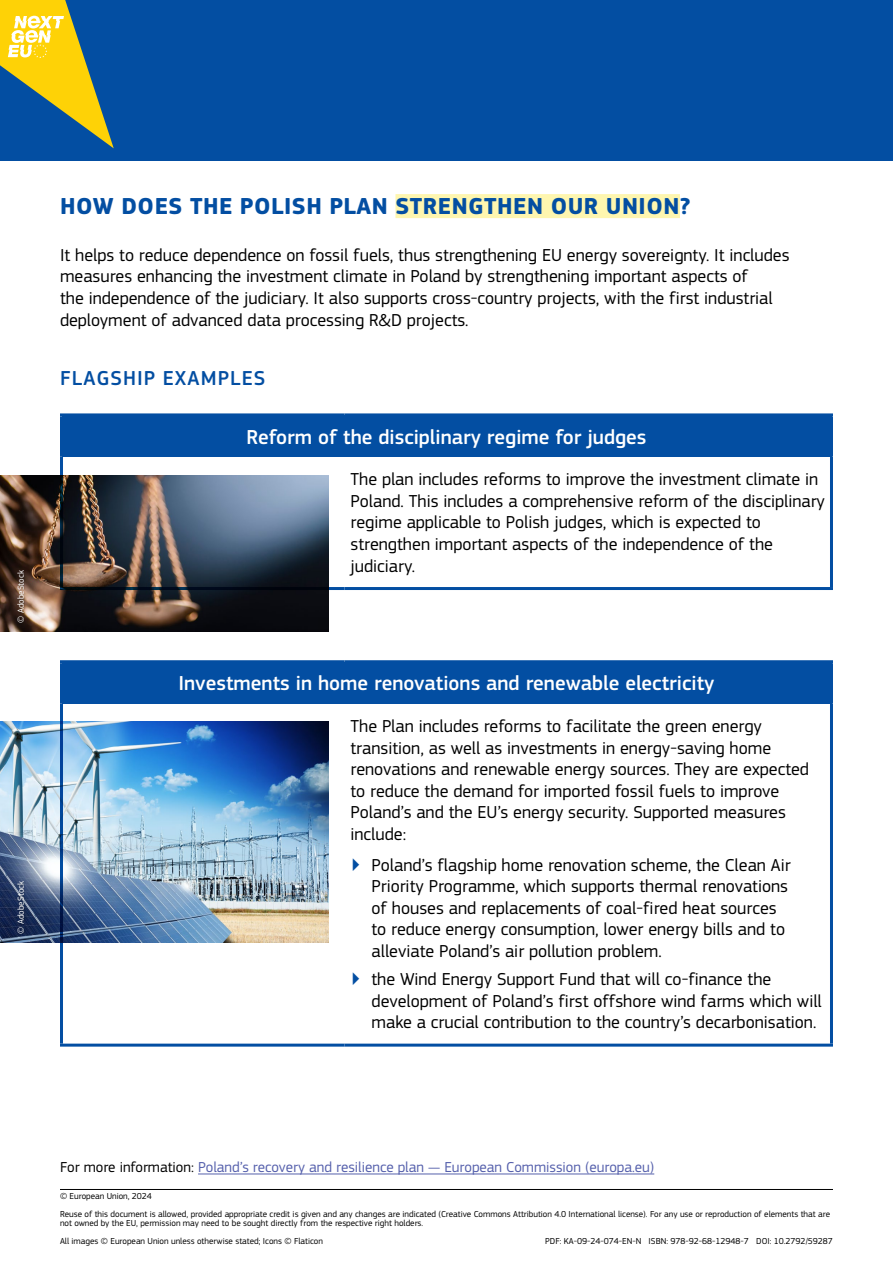
<style>
.page{position:relative;width:893px;height:1263px;background:#fff}
.page>*{position:absolute;margin:0;border:0;box-sizing:border-box;transform-origin:0 0}
.t1{font:700 24px "EC Square Sans Pro";letter-spacing:.02em;color:#034ea2}
.t2{font:500 21px "EC Square Sans Pro";color:#fff}
.t3{font:500 21px "EC Square Sans Pro";letter-spacing:.05em;color:#034ea2}
.t4{font:18px/21.6px "EC Square Sans Pro";color:#000}
.t5{font:15px "EC Square Sans Pro";color:#5560ac}
.t6{font:9px/18px "EC Square Sans Pro";color:#000}
.t7{font:9px "EC Square Sans Pro";color:#fff}
.s1{color:#034ea2}
.s2{color:#000}
</style>
<div class="page">
<div style="left:0;top:0;width:893px;height:160px;background:#034ea2"></div>
<hr style="left:198px;top:1174px;width:456px;height:1px;background:#5560ac">
<hr style="left:60px;top:1189px;width:773px;height:1px;background:#000">
<div style="left:395px;top:194px;width:285px;height:24px;background:#fef6af"></div>
<div style="left:62px;top:415px;width:769px;height:42px;background:#034ea2"></div>
<hr style="left:60px;top:416px;width:3px;height:41px;background:#034ea2">
<hr style="left:60px;top:413px;width:284px;height:3px;background:#034ea2">
<hr style="left:344px;top:413px;width:489px;height:3px;background:#034ea2">
<hr style="left:830px;top:416px;width:3px;height:41px;background:#034ea2">
<hr style="left:60px;top:457px;width:3px;height:130px;background:#034ea2">
<hr style="left:60px;top:587px;width:284px;height:3px;background:#034ea2">
<hr style="left:830px;top:457px;width:3px;height:130px;background:#034ea2">
<hr style="left:344px;top:587px;width:489px;height:3px;background:#034ea2">
<div style="left:62px;top:662px;width:769px;height:41px;background:#034ea2"></div>
<hr style="left:60px;top:663px;width:3px;height:40px;background:#034ea2">
<hr style="left:60px;top:660px;width:284px;height:3px;background:#034ea2">
<hr style="left:344px;top:660px;width:489px;height:3px;background:#034ea2">
<hr style="left:830px;top:663px;width:3px;height:40px;background:#034ea2">
<hr style="left:60px;top:703px;width:3px;height:340px;background:#034ea2">
<hr style="left:60px;top:1043px;width:284px;height:3px;background:#034ea2">
<hr style="left:830px;top:703px;width:3px;height:340px;background:#034ea2">
<hr style="left:344px;top:1043px;width:489px;height:3px;background:#034ea2">
<img style="left:0;top:475px;width:328px;height:156px">
<img style="left:0;top:722px;width:328px;height:220px">
<div style="left:16px;top:880px;width:10px;height:55px;background:#000;opacity:.36"></div>
<div style="left:16px;top:569px;width:10px;height:56px;background:#000;opacity:.36"></div>
<svg style="left:0;top:0;width:114px;height:148px"></svg>
<p class="t7" style="left:16px;top:623px;width:54px;rotate:-90deg">© AdobeStock</p>
<p class="t7" style="left:16px;top:934px;width:54px;rotate:-90deg">© AdobeStock</p>
<h1 class="t1" style="left:60px;top:191px;width:632px">HOW DOES THE POLISH PLAN STRENGTHEN OUR UNION?</h1>
<p class="t4" style="left:60px;top:244px;width:731px">It helps to reduce dependence on fossil fuels, thus strengthening EU energy sovereignty. It includes measures enhancing the investment climate in Poland by strengthening important aspects of<br>the independence of the judiciary. It also supports cross-country projects, with the first industrial deployment of advanced data processing R&amp;D projects.</p>
<p class="t3" style="left:60px;top:366px;width:207px">FLAGSHIP EXAMPLES</p>
<p class="t2" style="left:246px;top:424px;width:402px">Reform of the disciplinary regime for judges</p>
<p class="t4" style="left:350px;top:468px;width:476px">The plan includes reforms to improve the investment climate in Poland. This includes a comprehensive reform of the disciplinary regime applicable to Polish judges, which is expected to strengthen important aspects of the independence of the judiciary.</p>
<p class="t2" style="left:178px;top:671px;width:538px">Investments in home renovations and renewable electricity</p>
<p class="t4" style="left:350px;top:715px;width:460px">The Plan includes reforms to facilitate the green energy transition, as well as investments in energy-saving home renovations and renewable energy sources. They are expected to reduce the demand for imported fossil fuels to improve Poland’s and the EU’s energy security. Supported measures include:</p>
<p class="t4" style="left:371px;top:854px;width:421px;text-indent:-21px"><span class="s1">▶</span> Poland’s flagship home renovation scheme, the Clean Air Priority Programme, which supports thermal renovations of houses and replacements of coal-fired heat sources to reduce energy consumption, lower energy bills and to alleviate Poland’s air pollution problem.</p>
<p class="t4" style="left:371px;top:968px;width:452px;text-indent:-21px"><span class="s1">▶</span> the Wind Energy Support Fund that will co-finance the development of Poland’s first offshore wind farms which will make a crucial contribution to the country’s decarbonisation.</p>
<p class="t5" style="left:60px;top:1158px;width:596px"><span class="s2">For more information:</span> Poland’s recovery and resilience plan — European Commission (europa.eu)</p>
<p class="t6" style="left:60px;top:1187px;width:772px">© European Union, 2024<br>Reuse of this document is allowed, provided appropriate credit is given and any changes are indicated (Creative Commons Attribution 4.0 International license). For any use or reproduction of elements that are</p>
<p class="t6" style="left:60px;top:1214px;width:365px">not owned by the EU, permission may need to be sought directly from the respective right holders.<br>All images © European Union unless otherwise stated; Icons © Flaticon</p>
<p class="t6" style="left:545px;top:1232px;width:289px">PDF: KA-09-24-074-EN-N ISBN: 978-92-68-12948-7 DOI: 10.2792/59287</p>
</div>
